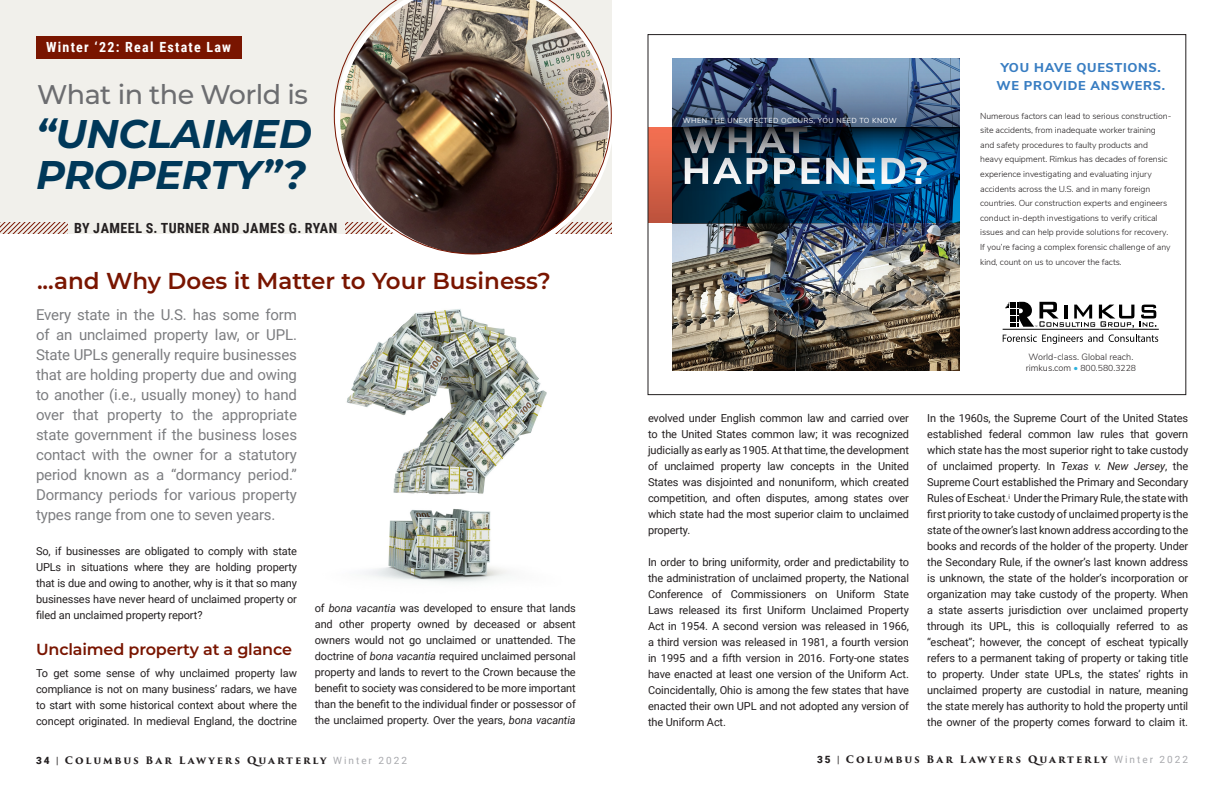
<style>
.page{position:relative;width:1224px;height:792px;background:#fff}
.page>*{position:absolute;margin:0;border:0;box-sizing:border-box;transform-origin:0 0}
.t1{font:italic 700 40px "Montserrat";letter-spacing:-.01em;color:#003859}
.t2{font:500 27px "Montserrat";letter-spacing:-.02em;color:#6c6d70}
.t3{font:600 23px "Montserrat";color:#791500}
.t4{font:600 16px "Montserrat";letter-spacing:-.01em;color:#791500}
.t5{font:15px/20px "Roboto";letter-spacing:-.01em;color:#7c7d80;text-align:justify}
.t6{font:700 14px "Roboto Condensed";letter-spacing:.035em;color:#231f20}
.Section_heading_head{font:700 14px "Roboto Condensed";letter-spacing:.09em;color:#fff}
.t7{font:800 12.8px/17.3px "Nunito Sans";letter-spacing:.055em;color:#387dc2;text-align:center}
.t8{font:11px/16px "Roboto";letter-spacing:-.01em;color:#231f20;text-align:justify}
.t9{font:700 10px "Trajan Pro 3";letter-spacing:.19em;color:#231f20}
.t10{font:300 9.1px "Nunito Sans";color:#231f20}
.t11{font:300 8.7px/14.6px "Nunito Sans";letter-spacing:-.005em;color:#231f20}
.t12{font:7.3px "Nunito Sans";letter-spacing:.055em;color:#fff}
.s1{font-style:italic}
.s2{font-size:9.1px}
.s3{font-size:9.1px;color:#2db2de}
.s4{font-family:"Roboto";font-weight:900}
.s5{font-family:"Roboto";font-weight:400}
.s6{font-family:"Roboto";font-weight:400;color:#a8a9ad}
</style>
<div class="page">
<img style="left:346px;top:309px;width:201px;height:273px">
<div style="left:0;top:0;width:612px;height:234px;background:#f1f0eb"></div>
<img style="left:334px;top:0;width:278px;height:254px">
<div style="left:36px;top:36px;width:205px;height:23px;background:#791500"></div>
<svg style="left:0;top:223px;width:67px;height:10px"></svg>
<img style="left:673px;top:223px;width:287px;height:148px">
<svg style="left:673px;top:59px;width:287px;height:68px;background:#546b8c"></svg>
<svg style="left:673px;top:127px;width:287px;height:96px;background:#1e4766"></svg>
<div style="left:648px;top:127px;width:25px;height:95px;background:linear-gradient(to bottom,#f67153,#bd533d)"></div>
<svg style="left:1005px;top:302px;width:151px;height:26px"></svg>
<hr style="left:1003px;top:329px;width:156px;height:1px;background:#000">
<svg style="left:1003px;top:334px;width:100px;height:9px"></svg>
<svg style="left:1109px;top:334px;width:49px;height:8px"></svg>
<p class="Section_heading_head" style="left:46px;top:37px;width:187px">Winter ‘22: Real Estate Law</p>
<p class="t2" style="left:37px;top:76px;width:272px">What in the World is</p>
<p class="t1" style="left:36px;top:105px;width:277px">“UNCLAIMED</p>
<p class="t1" style="left:36px;top:146px;width:272px">PROPERTY”?</p>
<p class="t6" style="left:74px;top:218px;width:265px">BY JAMEEL S. TURNER AND JAMES G. RYAN</p>
<p class="t3" style="left:37px;top:265px;width:516px">...and Why Does it Matter to Your Business?</p>
<p class="t5" style="left:36px;top:304px;width:263px">Every state in the U.S. has some form of an unclaimed property law, or UPL.<br>State UPLs generally require businesses that are holding property due and owing to another (i.e., usually money) to hand over that property to the appropriate state government if the business loses contact with the owner for a statutory period known as a “dormancy period.” Dormancy periods for various property types range from one to seven years.</p>
<p class="t8" style="left:36px;top:542px;width:263px">So, if businesses are obligated to comply with state UPLs in situations where they are holding property that is due and owing to another, why is it that so many businesses have never heard of unclaimed property or filed an unclaimed property report?</p>
<p class="t4" style="left:36px;top:638px;width:258px">Unclaimed property at a glance</p>
<p class="t8" style="left:36px;top:664px;width:263px">To get some sense of why unclaimed property law compliance is not on many business’ radars, we have to start with some historical context about where the concept originated. In medieval England, the doctrine</p>
<p class="t8" style="left:315px;top:600px;width:263px">of <span class="s1">bona vacantia</span> was developed to ensure that lands and other property owned by deceased or absent owners would not go unclaimed or unattended. The doctrine of <span class="s1">bona vacantia</span> required unclaimed personal property and lands to revert to the Crown because the benefit to society was considered to be more important than the benefit to the individual finder or possessor of the unclaimed property. Over the years, <span class="s1">bona vacantia</span></p>
<p class="t12" style="left:683px;top:115px;width:216px">WHEN THE UNEXPECTED OCCURS, YOU NEED TO KNOW</p>
<p class="t7" style="left:996px;top:58px;width:170px">YOU HAVE QUESTIONS.<br>WE PROVIDE ANSWERS.</p>
<p class="t11" style="left:980px;top:108px;width:193px">Numerous factors can lead to serious construction&shy;site accidents, from inadequate worker training and safety procedures to faulty products and heavy equipment. Rimkus has decades of forensic experience investigating and evaluating injury accidents across the U.S. and in many foreign countries. Our construction experts and engineers conduct in-depth investigations to verify critical issues and can help provide solutions for recovery.<br>If you’re facing a complex forensic challenge of any kind, count on us to uncover the facts.</p>
<p class="t8" style="left:648px;top:410px;width:263px">evolved under English common law and carried over to the United States common law; it was recognized judicially as early as 1905. At that time, the development of unclaimed property law concepts in the United States was disjointed and nonuniform, which created competition, and often disputes, among states over which state had the most superior claim to unclaimed property.</p>
<p class="t8" style="left:648px;top:554px;width:263px">In order to bring uniformity, order and predictability to the administration of unclaimed property, the National Conference of Commissioners on Uniform State Laws released its first Uniform Unclaimed Property Act in 1954. A second version was released in 1966, a third version was released in 1981, a fourth version in 1995 and a fifth version in 2016. Forty-one states have enacted at least one version of the Uniform Act.<br>Coincidentally, Ohio is among the few states that have enacted their own UPL and not adopted any version of the Uniform Act.</p>
<p class="t10" style="left:1029px;top:350px;width:106px">World-class. Global reach.</p>
<p class="t11" style="left:1026px;top:360px;width:112px"><span class="s2">rimkus.com</span> <span class="s3">•</span> 800.580.3228</p>
<p class="t8" style="left:927px;top:410px;width:263px">In the 1960s, the Supreme Court of the United States established federal common law rules that govern which state has the most superior right to take custody of unclaimed property. In <span class="s1">Texas v. New Jersey</span>, the Supreme Court established the Primary and Secondary Rules of Escheat.<sup>i</sup> Under the Primary Rule, the state with first priority to take custody of unclaimed property is the state of the owner’s last known address according to the books and records of the holder of the property. Under the Secondary Rule, if the owner’s last known address is unknown, the state of the holder’s incorporation or organization may take custody of the property. When a state asserts jurisdiction over unclaimed property through its UPL, this is colloquially referred to as “escheat”; however, the concept of escheat typically refers to a permanent taking of property or taking title to property. Under state UPLs, the states’ rights in unclaimed property are custodial in nature, meaning the state merely has authority to hold the property until the owner of the property comes forward to claim it.</p>
<p class="t9" style="left:36px;top:753px;width:372px"><span class="s4">34</span> <span class="s5">|</span> Columbus Bar Lawyers Quarterly <span class="s6">Winter 2022</span></p>
<p class="t9" style="left:817px;top:752px;width:372px"><span class="s4">35</span> <span class="s5">|</span> Columbus Bar Lawyers Quarterly <span class="s6">Winter 2022</span></p>
</div>
